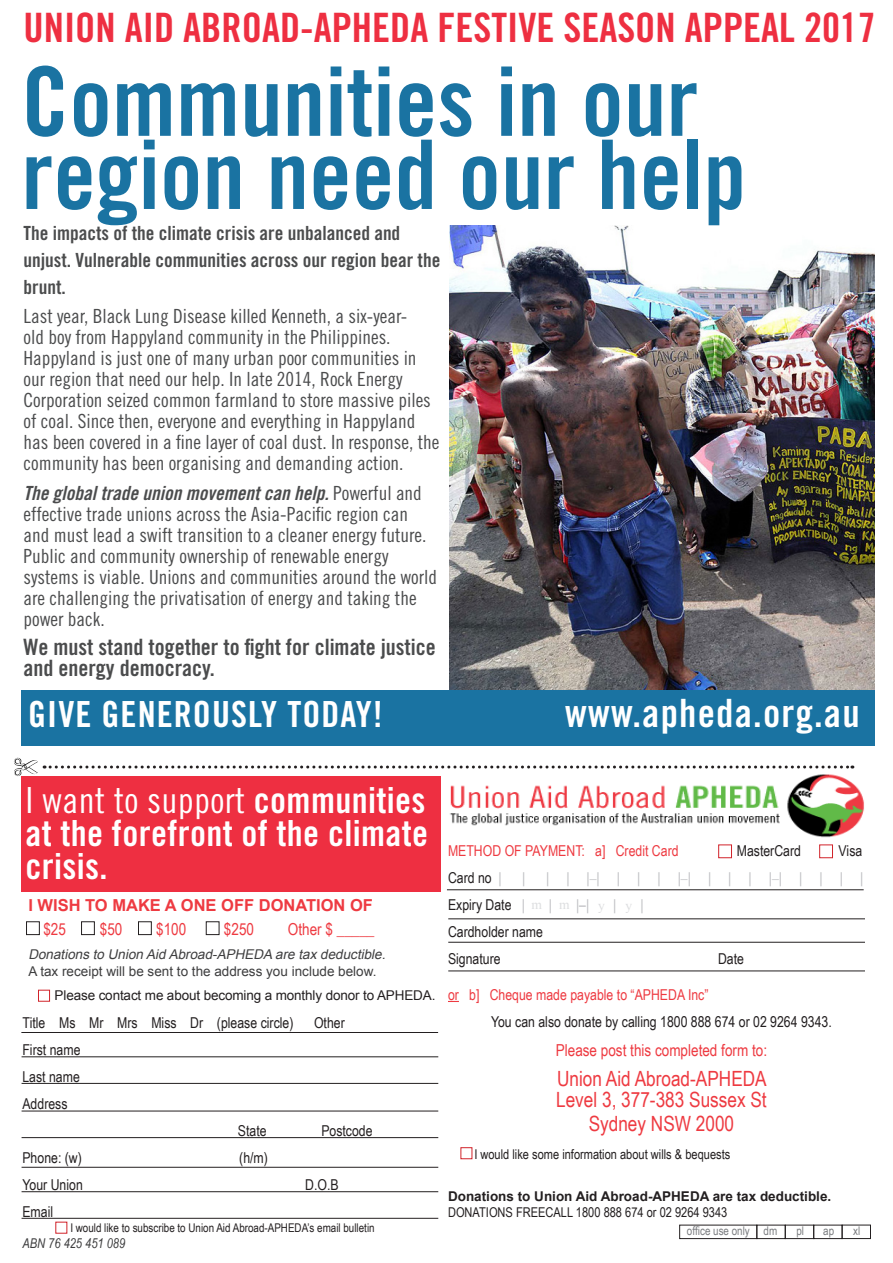
<style>
.page{position:relative;width:893px;height:1263px;background:#fff}
.page>*{position:absolute;margin:0;border:0;box-sizing:border-box;transform-origin:0 0}
.t1{font:96px "Trade Gothic LT Std Bd Cn 20";color:#1a73a2}
.t2{font:40.5px "Trade Gothic LT Std Bd Cn 20";color:#ee2f41}
.t3{font:39px "Trade Gothic LT Std Bd Cn 20";letter-spacing:.03em;color:#fff}
.t4{font:36px/33px "Trade Gothic LT Std Bd Cn 20";letter-spacing:.01em;color:#fff;text-align:justify}
.t5{font:36px "Trade Gothic LT Std Bd Cn 20";letter-spacing:.03em;color:#fff}
.t6{font:22.5px/21px "Trade Gothic LT Std Bd Cn 20";color:#4b4c4d}
.t7{font:21px/21px "Arial Narrow";color:#ee3a41}
.t8{font:19.5px/21px "Trade Gothic LT Std Cn 18";color:#4b4c4d}
.t9{font:19.5px/27px "Trade Gothic LT Std Bd Cn 20";color:#4b4c4d}
.t10{font:16.5px "Arial Narrow";color:#ee3a41}
.t11{font:700 16.5px "Arial";color:#ee3a41}
.t12{font:15px "Arial Narrow";color:#231f20}
.t13{font:15px "Arial Narrow";color:#ee3a41}
.t14{font:15px "Arial Narrow";color:#bcbdc0}
.t15{font:13.5px "Arial Narrow";color:#231f20}
.t16{font:13.5px "Arial";letter-spacing:-.01em;color:#231f20}
.t17{font:700 13.5px "Arial";color:#231f20}
.t18{font:italic 13.5px "Arial";color:#3e3e3f}
.t19{font:13.5px "Arial";color:#3e3e3f}
.t20{font:italic 13.5px "Arial Narrow";color:#3e3e3f}
.t21{font:13.5px "Times New Roman";color:#dcdddf}
.t22{font:12px "Arial Narrow";color:#231f20}
.t23{font:12px "Arial Narrow";color:#7a7c7f}
.s1{font-family:"Trade Gothic LT Std Bd Cn 20 Obl"}
.s2{font-family:"Trade Gothic LT Std Cn 18"}
.s3{color:#bcbdc0}
.s4{font-family:"Times New Roman";font-size:13.5px}
</style>
<div class="page">
<img style="left:449px;top:226px;width:426px;height:465px">
<svg style="left:44px;top:765px;width:809px;height:3px"></svg>
<img style="left:14px;top:758px;width:24px;height:18px">
<div style="left:21px;top:691px;width:854px;height:55px;background:#1a73a2"></div>
<div style="left:21px;top:776px;width:419px;height:116px;background:#ee2f41"></div>
<div style="left:679px;top:1225px;width:78px;height:14px;border:1px solid #231f20"></div>
<div style="left:757px;top:1225px;width:28px;height:14px;border:1px solid #231f20"></div>
<div style="left:785px;top:1225px;width:29px;height:14px;border:1px solid #231f20"></div>
<div style="left:813px;top:1225px;width:29px;height:14px;border:1px solid #231f20"></div>
<div style="left:842px;top:1225px;width:29px;height:14px;border:1px solid #231f20"></div>
<hr style="left:21px;top:1032px;width:417px;height:1px;background:#231f20">
<hr style="left:22px;top:1056px;width:416px;height:1px;background:#231f20">
<hr style="left:22px;top:1083px;width:416px;height:1px;background:#231f20">
<hr style="left:22px;top:1111px;width:416px;height:1px;background:#231f20">
<hr style="left:22px;top:1137px;width:416px;height:1px;background:#231f20">
<hr style="left:22px;top:1167px;width:416px;height:1px;background:#231f20">
<hr style="left:22px;top:1191px;width:416px;height:1px;background:#231f20">
<hr style="left:22px;top:1218px;width:416px;height:1px;background:#231f20">
<hr style="left:447px;top:889px;width:417px;height:1px;background:#231f20">
<hr style="left:448px;top:918px;width:417px;height:1px;background:#231f20">
<hr style="left:448px;top:942px;width:417px;height:1px;background:#231f20">
<hr style="left:448px;top:971px;width:417px;height:1px;background:#231f20">
<div style="left:718px;top:845px;width:14px;height:13px;border:1px solid #d1232a"></div>
<div style="left:819px;top:845px;width:14px;height:13px;border:1px solid #d1232a"></div>
<div style="left:26px;top:921px;width:14px;height:14px;border:1px solid #231f20"></div>
<div style="left:81px;top:921px;width:14px;height:14px;border:1px solid #231f20"></div>
<div style="left:138px;top:921px;width:14px;height:14px;border:1px solid #231f20"></div>
<div style="left:206px;top:921px;width:13px;height:14px;border:1px solid #231f20"></div>
<div style="left:38px;top:990px;width:12px;height:11px;border:1px solid #d1232a"></div>
<div style="left:461px;top:1147px;width:11px;height:12px;border:1px solid #d1232a"></div>
<img style="left:450px;top:774px;width:414px;height:64px">
<p class="t2" style="left:24px;top:3px;width:854px">UNION AID ABROAD-APHEDA FESTIVE SEASON APPEAL 2017</p>
<p class="t1" style="left:21px;top:43px;width:678px">Communities in our</p>
<p class="t1" style="left:21px;top:116px;width:726px">region need our help</p>
<p class="t9" style="left:24px;top:219px;width:418px">The impacts of the climate crisis are unbalanced and unjust. Vulnerable communities across our region bear the brunt.</p>
<p class="t8" style="left:24px;top:306px;width:417px">Last year, Black Lung Disease killed Kenneth, a six-year-<br>old boy from Happyland community in the Philippines.<br>Happyland is just one of many urban poor communities in our region that need our help. In late 2014, Rock Energy Corporation seized common farmland to store massive piles of coal. Since then, everyone and everything in Happyland has been covered in a fine layer of coal dust. In response, the community has been organising and demanding action.</p>
<p class="t8" style="left:24px;top:482px;width:415px"><span class="s1">The global trade union movement can help.</span> Powerful and effective trade unions across the Asia-Pacific region can and must lead a swift transition to a cleaner energy future.<br>Public and community ownership of renewable energy systems is viable. Unions and communities around the world are challenging the privatisation of energy and taking the power back.</p>
<p class="t6" style="left:24px;top:637px;width:414px">We must stand together to fight for climate justice and energy democracy.</p>
<p class="t5" style="left:28px;top:692px;width:356px">GIVE GENEROUSLY TODAY!</p>
<p class="t3" style="left:565px;top:689px;width:296px">www.apheda.org.au</p>
<p class="t4" style="left:26px;top:784px;width:404px"><span class="s2">I want to support</span> communities at the forefront of the climate crisis.</p>
<p class="t13" style="left:448px;top:840px;width:232px">METHOD OF PAYMENT: a] Credit Card</p>
<p class="t12" style="left:737px;top:840px;width:66px">MasterCard</p>
<p class="t12" style="left:839px;top:840px;width:25px">Visa</p>
<p class="t12" style="left:448px;top:867px;width:55px">Card no <span class="s3">|</span></p>
<p class="t14" style="left:522px;top:867px;width:5px">|</p>
<p class="t14" style="left:546px;top:867px;width:319px">| | |<span class="s4">–</span>| | | | |<span class="s4">–</span>| | | | |<span class="s4">–</span>| | | | |</p>
<p class="t12" style="left:448px;top:894px;width:79px">Expiry Date <span class="s3">|</span></p>
<p class="t14" style="left:549px;top:894px;width:5px">|</p>
<p class="t14" style="left:576px;top:894px;width:15px">|–|</p>
<p class="t14" style="left:613px;top:894px;width:5px">|</p>
<p class="t14" style="left:640px;top:894px;width:5px">|</p>
<p class="t12" style="left:448px;top:921px;width:97px">Cardholder name</p>
<p class="t12" style="left:448px;top:948px;width:54px">Signature</p>
<p class="t12" style="left:718px;top:948px;width:27px">Date</p>
<p class="t13" style="left:448px;top:983px;width:262px">or b] Cheque made payable to “APHEDA Inc”</p>
<p class="t12" style="left:491px;top:1010px;width:342px">You can also donate by calling 1800 888 674 or 02 9264 9343.</p>
<p class="t10" style="left:556px;top:1038px;width:213px">Please post this completed form to:</p>
<p class="t7" style="left:556px;top:1067px;width:212px">Union Aid Abroad-APHEDA<br>Level 3, 377-383 Sussex St</p>
<p class="t7" style="left:589px;top:1112px;width:147px">Sydney NSW 2000</p>
<p class="t15" style="left:474px;top:1144px;width:257px">I would like some information about wills &amp; bequests</p>
<p class="t17" style="left:448px;top:1187px;width:385px">Donations to Union Aid Abroad-APHEDA are tax deductible.</p>
<p class="t15" style="left:448px;top:1202px;width:281px">DONATIONS FREECALL 1800 888 674 or 02 9264 9343</p>
<p class="t11" style="left:28px;top:894px;width:346px">I WISH TO MAKE A ONE OFF DONATION OF</p>
<p class="t21" style="left:532px;top:896px;width:12px">m</p>
<p class="t21" style="left:559px;top:896px;width:12px">m</p>
<p class="t21" style="left:598px;top:896px;width:8px">y</p>
<p class="t21" style="left:626px;top:896px;width:8px">y</p>
<p class="t10" style="left:43px;top:917px;width:24px">$25</p>
<p class="t10" style="left:100px;top:917px;width:24px">$50</p>
<p class="t10" style="left:156px;top:917px;width:32px">$100</p>
<p class="t10" style="left:224px;top:917px;width:32px">$250</p>
<p class="t10" style="left:288px;top:917px;width:88px">Other $ _____</p>
<p class="t18" style="left:28px;top:946px;width:362px">Donations to Union Aid Abroad-APHEDA are tax deductible.</p>
<p class="t19" style="left:28px;top:962px;width:350px">A tax receipt will be sent to the address you include below.</p>
<p class="t16" style="left:55px;top:987px;width:382px">Please contact me about becoming a monthly donor to APHEDA.</p>
<p class="t12" style="left:22px;top:1011px;width:273px">Title Ms Mr Mrs Miss Dr (please circle)</p>
<p class="t12" style="left:314px;top:1011px;width:32px">Other</p>
<p class="t12" style="left:22px;top:1038px;width:60px">First name</p>
<p class="t12" style="left:22px;top:1065px;width:59px">Last name</p>
<p class="t12" style="left:22px;top:1092px;width:47px">Address</p>
<p class="t12" style="left:238px;top:1119px;width:30px">State</p>
<p class="t12" style="left:321px;top:1119px;width:53px">Postcode</p>
<p class="t12" style="left:22px;top:1146px;width:61px">Phone: (w)</p>
<p class="t12" style="left:239px;top:1146px;width:30px">(h/m)</p>
<p class="t12" style="left:22px;top:1173px;width:62px">Your Union</p>
<p class="t12" style="left:305px;top:1173px;width:35px">D.O.B</p>
<p class="t12" style="left:22px;top:1200px;width:32px">Email</p>
<p class="t22" style="left:70px;top:1218px;width:306px">I would like to subscribe to Union Aid Abroad-APHEDA’s email bulletin</p>
<p class="t20" style="left:22px;top:1234px;width:104px">ABN 76 425 451 089</p>
<p class="t23" style="left:687px;top:1222px;width:92px">office use only dm</p>
<p class="t23" style="left:796px;top:1222px;width:9px">pl</p>
<p class="t23" style="left:823px;top:1222px;width:12px">ap</p>
<p class="t23" style="left:853px;top:1222px;width:9px">xl</p>
</div>
